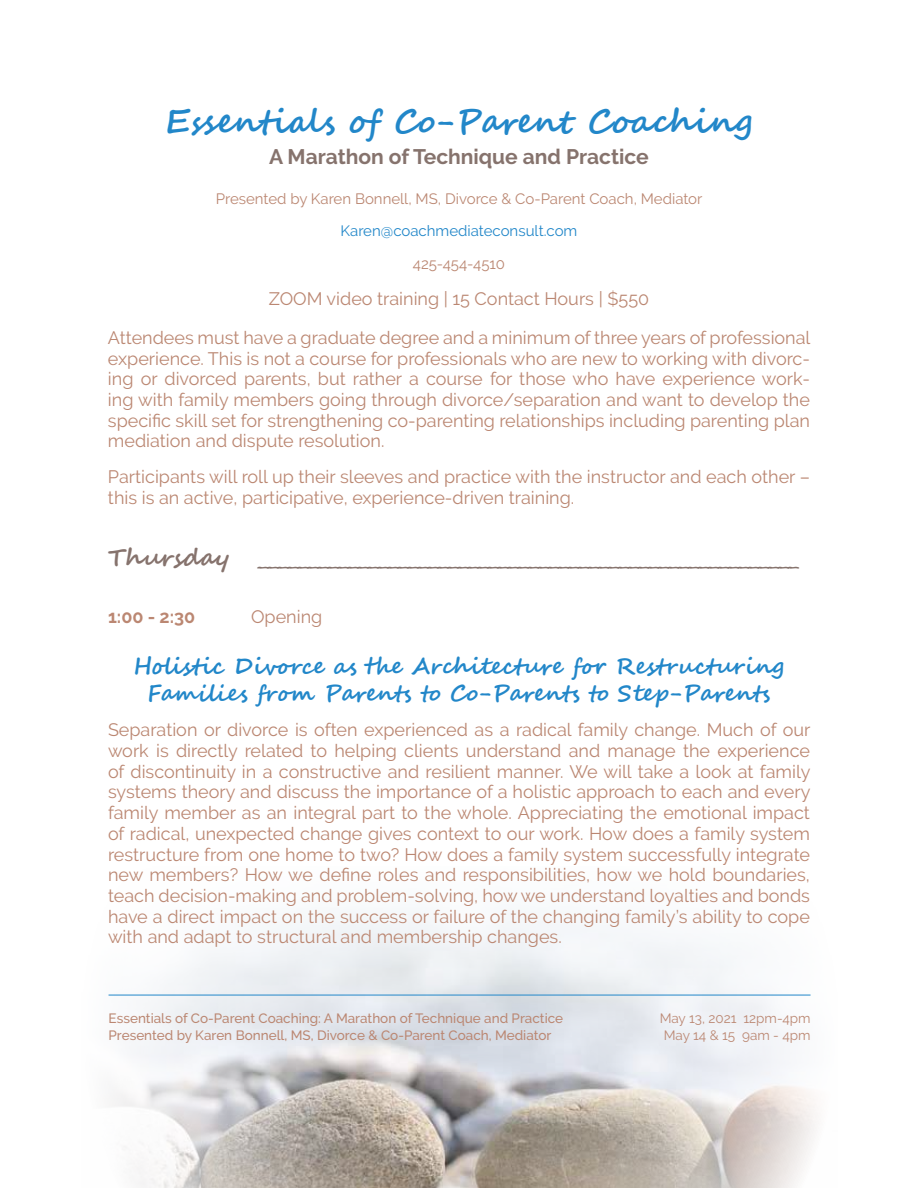
<style>
.page{position:relative;width:918px;height:1188px;background:#fff}
.page>*{position:absolute;margin:0;border:0;box-sizing:border-box;transform-origin:0 0}
.t1{font:700 33px "Segoe Script";color:#2287c9}
.t2{font:700 24px "Segoe Script";color:#86736d}
.t3{font:700 22.5px/27px "Segoe Script";color:#2287c9;text-align:center}
.t4{font:700 21px "Raleway";color:#86736d}
.t5{font:18px/20.7px "Raleway";color:#bb8772;text-align:justify}
.t6{font:700 18px "Raleway";color:#bb8772}
.t7{font:15px "Raleway";color:#bb8772}
.t8{font:15px "Raleway";color:#2287c9}
.t9{font:500 13.5px/16.2px "Raleway";color:#bb8772}
.t10{font:13.5px/16.2px "Raleway";color:#bb8772;text-align:center}
</style>
<div class="page">
<img style="left:108px;top:912px;width:708px;height:276px">
<hr style="left:109px;top:995px;width:702px;height:1px;background:#2287c9">
<h1 class="t1" style="left:165px;top:94px;width:588px">Essentials of Co-Parent Coaching</h1>
<p class="t4" style="left:269px;top:145px;width:381px">A Marathon of Technique and Practice</p>
<p class="t7" style="left:216px;top:190px;width:488px">Presented by Karen Bonnell, MS, Divorce &amp; Co-Parent Coach, Mediator</p>
<p class="t8" style="left:341px;top:222px;width:238px">Karen@coachmediateconsult.com</p>
<p class="t7" style="left:413px;top:255px;width:94px">425-454-4510</p>
<p class="t5" style="left:108px;top:280px;width:704px;line-height:38.7px;text-align:center">ZOOM video training | 15 Contact Hours | $550<br>Attendees must have a graduate degree and a minimum of three years of professional</p>
<p class="t5" style="left:108px;top:348px;width:704px">experience. This is not a course for professionals who are new to working with divorc&shy;ing or divorced parents, but rather a course for those who have experience work&shy;ing with family members going through divorce/separation and want to develop the specific skill set for strengthening co-parenting relationships including parenting plan mediation and dispute resolution.</p>
<p class="t5" style="left:108px;top:466px;width:704px">Participants will roll up their sleeves and practice with the instructor and each other – this is an active, participative, experience-driven training.</p>
<h2 class="t2" style="left:108px;top:538px;width:692px">Thursday ______________________________________________________</h2>
<p class="t6" style="left:108px;top:606px;width:89px">1:00 - 2:30</p>
<p class="t5" style="left:251px;top:606px;width:73px">Opening</p>
<p class="t3" style="left:133px;top:653px;width:652px">Holistic Divorce as the Architecture for Restructuring<br>Families from Parents to Co-Parents to Step-Parents</p>
<p class="t5" style="left:108px;top:720px;width:704px">Separation or divorce is often experienced as a radical family change. Much of our work is directly related to helping clients understand and manage the experience of discontinuity in a constructive and resilient manner. We will take a look at family systems theory and discuss the importance of a holistic approach to each and every family member as an integral part to the whole. Appreciating the emotional impact of radical, unexpected change gives context to our work. How does a family system restructure from one home to two? How does a family system successfully integrate new members? How we define roles and responsibilities, how we hold boundaries, teach decision-making and problem-solving, how we understand loyalties and bonds have a direct impact on the success or failure of the changing family’s ability to cope with and adapt to structural and membership changes.</p>
<p class="t9" style="left:109px;top:1011px;width:456px">Essentials of Co-Parent Coaching: A Marathon of Technique and Practice<br>Presented by Karen Bonnell, MS, Divorce &amp; Co-Parent Coach, Mediator</p>
<p class="t10" style="left:660px;top:1010px;width:152px">May 13, 2021 12pm-4pm<br>May 14 &amp; 15 9am - 4pm</p>
</div>
